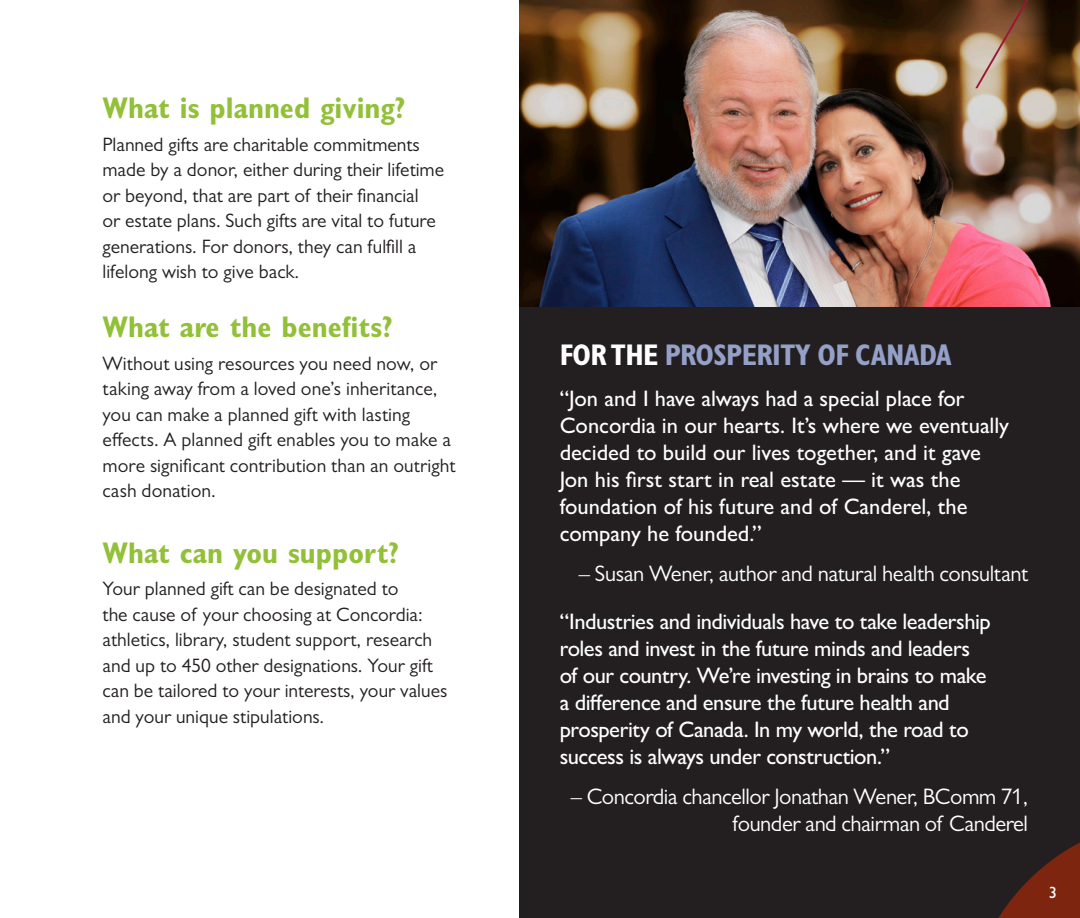
<style>
.page{position:relative;width:1080px;height:918px;background:#fff}
.page>*{position:absolute;margin:0;border:0;box-sizing:border-box;transform-origin:0 0}
.TEXT{font:700 condensed 30px "Gill Sans MT Pro";color:#92c038}
.Box_text{font:700 condensed 30px "Gill Sans MT Pro";letter-spacing:-.02em;color:#94a0c7}
.Box_text-2{font:500 22.5px/27px "Gill Sans MT Pro";letter-spacing:-.015em;color:#fff}
.Box_text-3{font:22.5px/27px "Gill Sans MT Pro";letter-spacing:-.02em;color:#fff;text-align:right}
.TEXT-2{font:19.5px/25.5px "Gill Sans MT Pro";color:#231f20}
.t1{font:500 16.35px "Gill Sans MT Pro";color:#fff}
.s1{color:#fff}
</style>
<div class="page">
<div style="left:519px;top:0;width:561px;height:918px;background:#231f20"></div>
<img style="left:519px;top:0;width:561px;height:307px">
<svg style="left:998px;top:842px;width:82px;height:76px"></svg>
<svg style="left:975px;top:0;width:53px;height:88px;background:#956c4e"></svg>
<p class="TEXT" style="left:103px;top:90px;width:304px">What is planned giving?</p>
<p class="TEXT-2" style="left:103px;top:131px;width:343px">Planned gifts are charitable commitments made by a donor, either during their lifetime or beyond, that are part of their financial<br>or estate plans. Such gifts are vital to future generations. For donors, they can fulfill a lifelong wish to give back.</p>
<p class="TEXT" style="left:103px;top:309px;width:292px">What are the benefits?</p>
<p class="TEXT-2" style="left:103px;top:350px;width:355px">Without using resources you need now, or taking away from a loved one’s inheritance, you can make a planned gift with lasting effects. A planned gift enables you to make a more significant contribution than an outright cash donation.</p>
<p class="TEXT" style="left:103px;top:535px;width:298px">What can you support?</p>
<p class="TEXT-2" style="left:103px;top:576px;width:346px">Your planned gift can be designated to<br>the cause of your choosing at Concordia: athletics, library, student support, research and up to 450 other designations. Your gift can be tailored to your interests, your values and your unique stipulations.</p>
<p class="Box_text" style="left:560px;top:338px;width:393px"><span class="s1">FOR THE</span> PROSPERITY OF CANADA</p>
<p class="Box_text-2" style="left:560px;top:385px;width:451px">“Jon and I have always had a special place for Concordia in our hearts. It’s where we eventually decided to build our lives together, and it gave Jon his first start in real estate — it was the foundation of his future and of Canderel, the company he founded.”</p>
<p class="Box_text-3" style="left:579px;top:560px;width:451px">– Susan Wener, author and natural health consultant</p>
<p class="Box_text-2" style="left:560px;top:607px;width:432px">“Industries and individuals have to take leadership roles and invest in the future minds and leaders of our country. We’re investing in brains to make a difference and ensure the future health and prosperity of Canada. In my world, the road to success is always under construction.”</p>
<p class="Box_text-3" style="left:571px;top:783px;width:459px">– Concordia chancellor Jonathan Wener, BComm 71, founder and chairman of Canderel</p>
<p class="t1" style="left:1049px;top:883px;width:10px">3</p>
</div>
